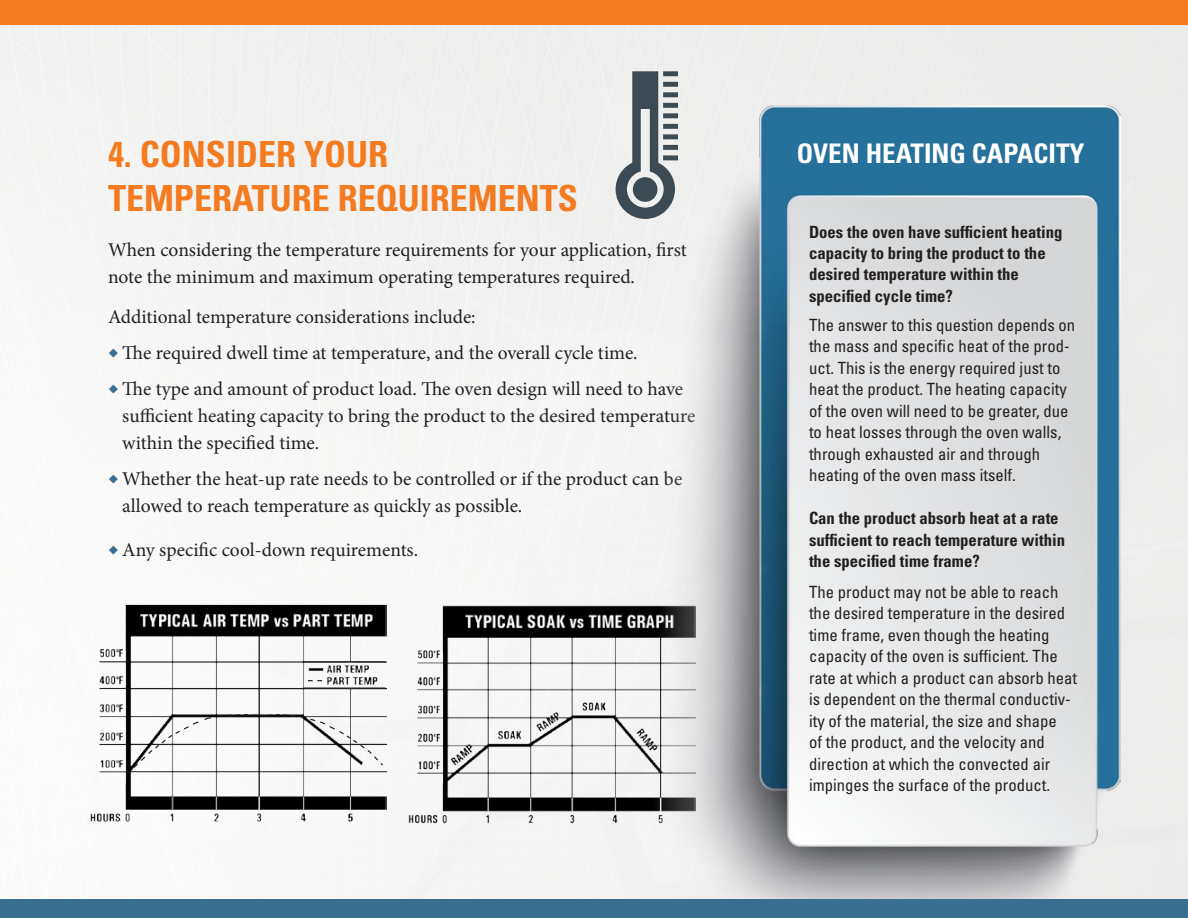
<style>
.page{position:relative;width:1188px;height:918px;background:#fff}
.page>*{position:absolute;margin:0;border:0;box-sizing:border-box;transform-origin:0 0}
.t1{font:700 condensed 36px/43.5px "Univers";color:#f47b20}
.t2{font:700 condensed 27px "Univers";color:#fff}
.t3{font:19.5px/27px "Minion Pro";color:#231f20}
.t4{font:condensed 16.95px/21.5px "Univers";color:#231f20}
.t5{font:700 condensed 16.95px/21.5px "Univers";color:#231f20}
.s1{color:#386e8f}
</style>
<div class="page">
<img style="left:0;top:24px;width:1188px;height:875px">
<div style="left:0;top:0;width:1188px;height:24px;background:#f47b21"></div>
<img style="left:407px;top:603px;width:245px;height:221px">
<img style="left:89px;top:596px;width:297px;height:232px">
<svg style="left:127px;top:714px;width:257px;height:60px"></svg>
<svg style="left:308px;top:680px;width:14px;height:1px"></svg>
<hr style="left:303px;top:688px;width:82px;height:1px;background:#231f20">
<hr style="left:303px;top:661px;width:82px;height:1px;background:#231f20">
<svg style="left:616px;top:71px;width:62px;height:148px"></svg>
<div style="left:633px;top:177px;width:24px;height:25px;background:#3c4b53;border-radius:50%"></div>
<img style="left:652px;top:105px;width:468px;height:794px">
<div style="left:0;top:899px;width:1188px;height:19px;background:#386e8f"></div>
<h1 class="t1" style="left:108px;top:133px;width:471px;text-indent:98px">sider your<br>Temperature Requirements</h1>
<p class="t3" style="left:108px;top:236px;width:580px">When considering the temperature requirements for your application, first note the minimum and maximum operating temperatures required.</p>
<p class="t3" style="left:108px;top:304px;width:369px">Additional temperature considerations include:</p>
<p class="t3" style="left:108px;top:340px;width:531px"><span class="s1">◆</span> The required dwell time at temperature, and the overall cycle time.</p>
<p class="t3" style="left:122px;top:376px;width:575px;text-indent:-14px"><span class="s1">◆</span> The type and amount of product load. The oven design will need to have sufficient heating capacity to bring the product to the desired temperature within the specified time.</p>
<p class="t3" style="left:122px;top:466px;width:562px;text-indent:-14px"><span class="s1">◆</span> Whether the heat-up rate needs to be controlled or if the product can be allowed to reach temperature as quickly as possible.</p>
<p class="t3" style="left:108px;top:536px;width:312px"><span class="s1">◆</span> Any specific cool-down requirements.</p>
<h1 class="t1" style="left:108px;top:133px;width:54px">4. CON</h1>
<h2 class="t2" style="left:797px;top:137px;width:16px">OVEN</h2>
<h2 class="t2" style="left:866px;top:137px;width:220px">Heating capacity</h2>
<p class="t5" style="left:809px;top:221px;width:255px">Does the oven have sufficient heating capacity to bring the product to the desired temperature within the specified cycle time?</p>
<p class="t4" style="left:809px;top:314px;width:268px">The answer to this question depends on the mass and specific heat of the prod&shy;uct. This is the energy required just to heat the product. The heating capacity of the oven will need to be greater, due to heat losses through the oven walls, through exhausted air and through heating of the oven mass itself.</p>
<p class="t5" style="left:809px;top:507px;width:258px">Can the product absorb heat at a rate sufficient to reach temperature within the specified time frame?</p>
<p class="t4" style="left:809px;top:581px;width:270px">The product may not be able to reach the desired temperature in the desired time frame, even though the heating capacity of the oven is sufficient. The rate at which a product can absorb heat is dependent on the thermal conductiv&shy;ity of the material, the size and shape<br>of the product, and the velocity and direction at which the convected air impinges the surface of the product.</p>
</div>
